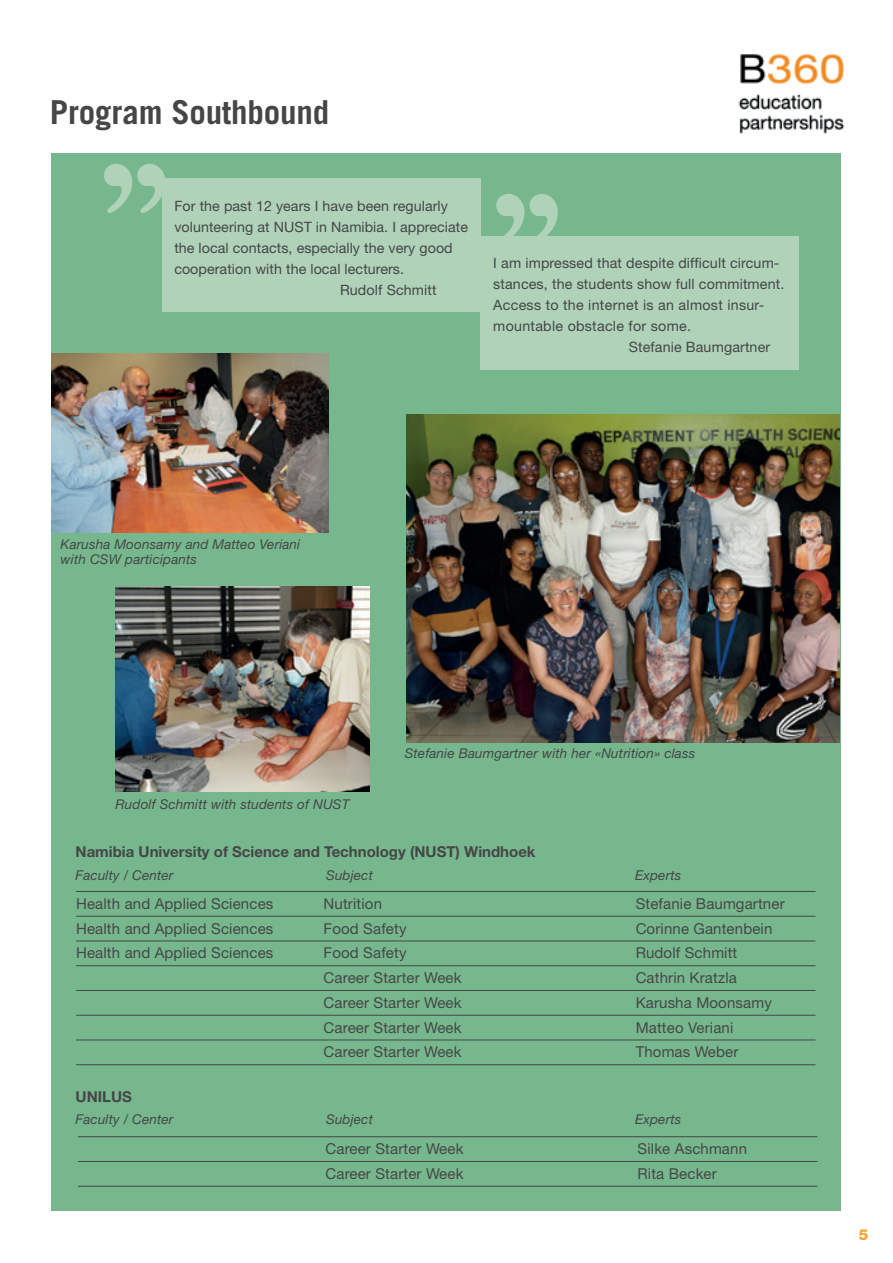
<style>
.page{position:relative;width:893px;height:1263px;background:#fff}
.page>*{position:absolute;margin:0;border:0;box-sizing:border-box;transform-origin:0 0}
.t1{font:700 180px "Garamond";color:#afd2b9}
.t2{font:700 33px "Trade Gothic";letter-spacing:-.005em;color:#454647}
.t3{font:15px "Helvetica Neue";letter-spacing:.01em;color:#454647}
.t4{font:700 15px "Helvetica Neue";color:#454647}
.t5{font:800 15px "Helvetica Neue";color:#f9a22b}
.t6{font:14.25px "Helvetica Neue";letter-spacing:.01em;color:#454647}
.t7{font:italic 13.5px/15px "Helvetica Neue";letter-spacing:.01em;color:#454647}
</style>
<div class="page">
<div style="left:51px;top:153px;width:789px;height:1058px;background:#77b78d"></div>
<img style="left:738px;top:54px;width:107px;height:80px">
<img style="left:51px;top:353px;width:278px;height:180px">
<img style="left:116px;top:586px;width:254px;height:205px">
<img style="left:406px;top:415px;width:433px;height:328px">
<hr style="left:76px;top:891px;width:739px;height:1px;background:#454647">
<hr style="left:76px;top:916px;width:739px;height:1px;background:#454647">
<hr style="left:76px;top:940px;width:739px;height:1px;background:#454647">
<hr style="left:76px;top:965px;width:739px;height:1px;background:#454647">
<hr style="left:76px;top:990px;width:739px;height:1px;background:#454647">
<hr style="left:76px;top:1015px;width:739px;height:1px;background:#454647">
<hr style="left:76px;top:1039px;width:739px;height:1px;background:#454647">
<hr style="left:76px;top:1064px;width:739px;height:1px;background:#454647">
<hr style="left:78px;top:1136px;width:739px;height:1px;background:#454647">
<hr style="left:78px;top:1161px;width:739px;height:1px;background:#454647">
<hr style="left:78px;top:1186px;width:739px;height:1px;background:#454647">
<div style="left:480px;top:236px;width:319px;height:134px;background:#afd2b9"></div>
<div style="left:162px;top:178px;width:318px;height:134px;background:#afd2b9"></div>
<h2 class="t2" style="left:50px;top:92px;width:281px">Program Southbound</h2>
<h1 class="t1" style="left:95px;top:29px;width:81px">„</h1>
<p class="t6" style="left:174px;top:197px;width:275px">For the past 12 years I have been regularly</p>
<p class="t6" style="left:174px;top:218px;width:295px">volunteering at NUST in Namibia. I appreciate</p>
<p class="t6" style="left:174px;top:239px;width:280px">the local contacts, especially the very good</p>
<p class="t6" style="left:174px;top:260px;width:231px">cooperation with the local lecturers.</p>
<p class="t6" style="left:340px;top:281px;width:98px">Rudolf Schmitt</p>
<h1 class="t1" style="left:487px;top:59px;width:81px">„</h1>
<p class="t6" style="left:493px;top:255px;width:286px">I am impressed that despite difficult circum-</p>
<p class="t6" style="left:493px;top:276px;width:293px">stances, the students show full commitment.</p>
<p class="t6" style="left:493px;top:297px;width:271px">Access to the internet is an almost insur-</p>
<p class="t6" style="left:493px;top:318px;width:199px">mountable obstacle for some.</p>
<p class="t6" style="left:629px;top:339px;width:143px">Stefanie Baumgartner</p>
<p class="t7" style="left:61px;top:536px;width:241px">Karusha Moonsamy and Matteo Veriani with CSW participants</p>
<p class="t7" style="left:115px;top:796px;width:235px">Rudolf Schmitt with students of NUST</p>
<p class="t7" style="left:405px;top:745px;width:292px">Stefanie Baumgartner with her «Nutrition» class</p>
<p class="t4" style="left:76px;top:842px;width:461px">Namibia University of Science and Technology (NUST) Windhoek</p>
<p class="t7" style="left:76px;top:867px;width:99px">Faculty / Center</p>
<p class="t7" style="left:326px;top:867px;width:48px">Subject</p>
<p class="t7" style="left:635px;top:867px;width:48px">Experts</p>
<p class="t3" style="left:76px;top:894px;width:199px">Health and Applied Sciences</p>
<p class="t3" style="left:324px;top:894px;width:60px">Nutrition</p>
<p class="t3" style="left:636px;top:894px;width:150px">Stefanie Baumgartner</p>
<p class="t3" style="left:76px;top:919px;width:199px">Health and Applied Sciences</p>
<p class="t3" style="left:324px;top:919px;width:84px">Food Safety</p>
<p class="t3" style="left:636px;top:919px;width:138px">Corinne Gantenbein</p>
<p class="t3" style="left:76px;top:944px;width:199px">Health and Applied Sciences</p>
<p class="t3" style="left:324px;top:944px;width:84px">Food Safety</p>
<p class="t3" style="left:636px;top:944px;width:103px">Rudolf Schmitt</p>
<p class="t3" style="left:324px;top:969px;width:139px">Career Starter Week</p>
<p class="t3" style="left:636px;top:969px;width:103px">Cathrin Kratzla</p>
<p class="t3" style="left:324px;top:993px;width:139px">Career Starter Week</p>
<p class="t3" style="left:636px;top:993px;width:138px">Karusha Moonsamy</p>
<p class="t3" style="left:324px;top:1018px;width:139px">Career Starter Week</p>
<p class="t3" style="left:636px;top:1018px;width:99px">Matteo Veriani</p>
<p class="t3" style="left:324px;top:1043px;width:139px">Career Starter Week</p>
<p class="t3" style="left:636px;top:1043px;width:104px">Thomas Weber</p>
<p class="t4" style="left:76px;top:1087px;width:58px">UNILUS</p>
<p class="t7" style="left:76px;top:1111px;width:99px">Faculty / Center</p>
<p class="t7" style="left:326px;top:1111px;width:48px">Subject</p>
<p class="t7" style="left:635px;top:1111px;width:48px">Experts</p>
<p class="t3" style="left:325px;top:1140px;width:139px">Career Starter Week</p>
<p class="t3" style="left:637px;top:1140px;width:111px">Silke Aschmann</p>
<p class="t3" style="left:325px;top:1164px;width:139px">Career Starter Week</p>
<p class="t3" style="left:637px;top:1164px;width:81px">Rita Becker</p>
<p class="t5" style="left:859px;top:1226px;width:11px">5</p>
</div>
